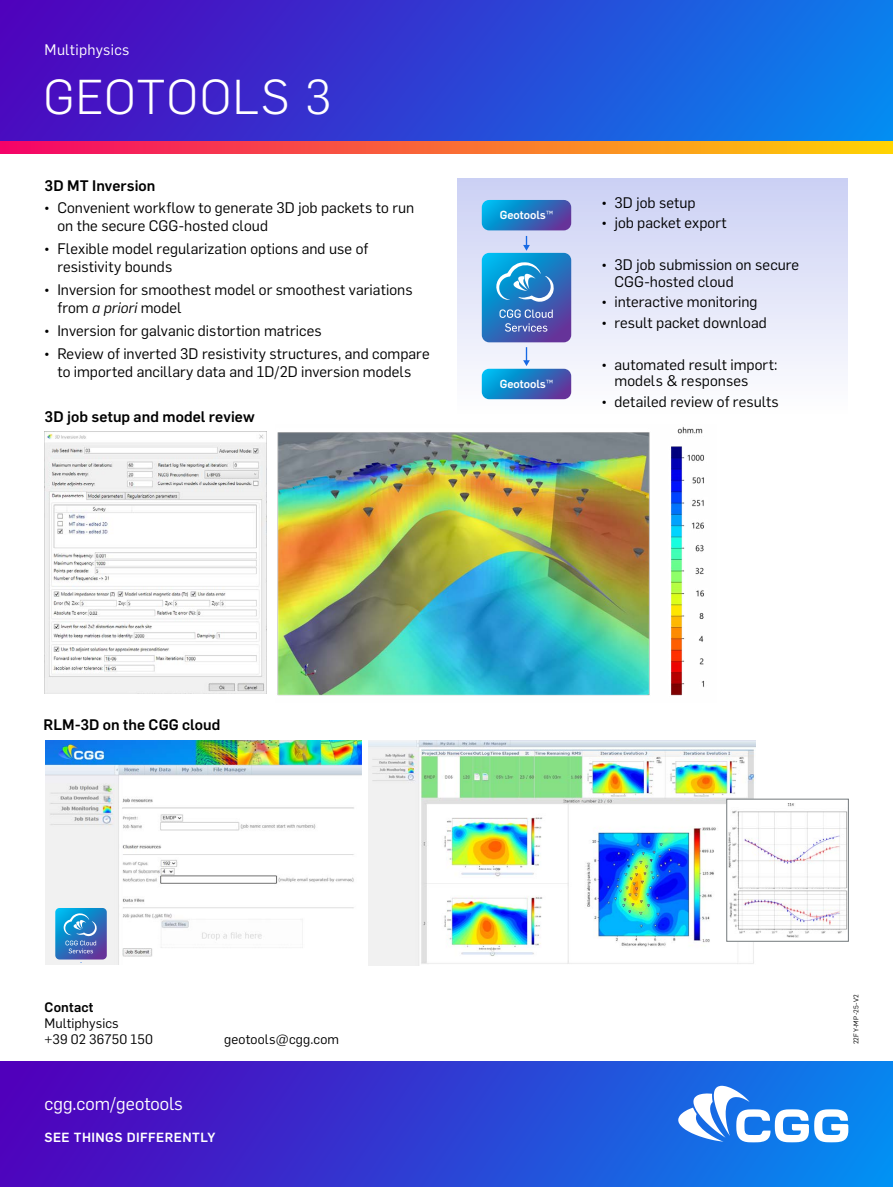
<style>
.page{position:relative;width:893px;height:1187px;background:#fff}
.page>*{position:absolute;margin:0;border:0;box-sizing:border-box;transform-origin:0 0}
.t1{font:300 48px "Flama";letter-spacing:.03em;color:#fff}
.t2{font:18px "Flama";color:#fff}
.t3{font:15px/23.1px "Flama";letter-spacing:.005em;color:#000}
.t4{font:500 15px "Flama";letter-spacing:.005em;color:#000}
.t5{font:15px "Flama";letter-spacing:.02em;color:#fff}
.t6{font:13.5px/16.2px "Flama";letter-spacing:.01em;color:#000}
.t7{font:500 13.5px "Flama";letter-spacing:.015em;color:#000}
.t8{font:500 13.05px "Flama";letter-spacing:.035em;color:#fff}
.t9{font:500 11.55px "Flama";color:#fff}
.t10{font:6.75px "Flama";letter-spacing:.05em;color:#000}
.s1{font-weight:500}
.s2{font-family:"Geogrotesque Slab";font-weight:300}
.s3{font-style:italic}
.s4{font-weight:400}
</style>
<div class="page">
<div style="left:0;top:1061px;width:893px;height:125px;background:linear-gradient(to right,#5300b9,#0688f0)"></div>
<svg style="left:678px;top:1085px;width:170px;height:57px"></svg>
<div style="left:0;top:0;width:893px;height:146px;background:linear-gradient(to right,#4f02bc,#0982ee)"></div>
<svg style="left:0;top:142px;width:893px;height:11px;background:#f96b35"></svg>
<img style="left:45px;top:740px;width:316px;height:224px">
<div style="left:457px;top:179px;width:391px;height:237px;background:linear-gradient(to bottom,#cbd0f4,#fefefe)"></div>
<img style="left:45px;top:431px;width:222px;height:263px">
<img style="left:277px;top:426px;width:428px;height:270px">
<svg style="left:482px;top:200px;width:89px;height:30px;background:#2776c0"></svg>
<svg style="left:482px;top:236px;width:89px;height:163px"></svg>
<svg style="left:55px;top:907px;width:52px;height:56px;background:#4a8bc9"></svg>
<img style="left:369px;top:740px;width:387px;height:225px">
<div style="left:727px;top:799px;width:121px;height:142px;background:#fff"></div>
<img style="left:728px;top:803px;width:119px;height:134px">
<div style="left:726px;top:798px;width:123px;height:143px;border:1px solid #73797c"></div>
<p class="t5" style="left:45px;top:39px;width:86px">Multiphysics</p>
<h1 class="t1" style="left:43px;top:61px;width:289px">GEOTOOLS 3</h1>
<p class="t3" style="left:45px;top:173px;width:371px;line-height:22.2px"><span class="s1">3D MT Inversion<br></span><span class="s2">¬</span> Convenient workflow to generate 3D job packets to run</p>
<p class="t3" style="left:45px;top:213px;width:325px;text-indent:13px">on the secure CGG-hosted cloud<br><span class="s2">¬</span> Flexible model regularization options and use of</p>
<p class="t3" style="left:45px;top:254px;width:369px;text-indent:13px">resistivity bounds<br><span class="s2">¬</span> Inversion for smoothest model or smoothest variations</p>
<p class="t3" style="left:45px;top:295px;width:387px;text-indent:13px">from <span class="s3">a priori</span> model<br><span class="s2">¬</span> Inversion for galvanic distortion matrices<br><span class="s2">¬</span> Review of inverted 3D resistivity structures, and compare</p>
<p class="t3" style="left:57px;top:360px;width:356px">to imported ancillary data and 1D/2D inversion models</p>
<p class="t4" style="left:45px;top:405px;width:212px">3D job setup and model review</p>
<p class="t9" style="left:500px;top:206px;width:55px">Geotools<span class="s4">™</span></p>
<p class="t9" style="left:500px;top:375px;width:55px">Geotools<span class="s4">™</span></p>
<p class="t3" style="left:602px;top:191px;width:127px;line-height:20.7px"><span class="s2">¬</span> 3D job setup<br><span class="s2">¬</span> job packet export</p>
<p class="t3" style="left:614px;top:256px;width:186px;line-height:16.5px;text-indent:-13px"><span class="s2">¬</span> 3D job submission on secure<br>CGG-hosted cloud</p>
<p class="t3" style="left:602px;top:291px;width:167px;line-height:20.7px"><span class="s2">¬</span> interactive monitoring<br><span class="s2">¬</span> result packet download</p>
<p class="t3" style="left:614px;top:355px;width:165px;line-height:16.5px;text-indent:-13px"><span class="s2">¬</span> automated result import: models &amp; responses</p>
<p class="t3" style="left:602px;top:389px;width:179px"><span class="s2">¬</span> detailed review of results</p>
<p class="t4" style="left:43px;top:713px;width:179px">RLM-3D on the CGG cloud</p>
<p class="t7" style="left:45px;top:997px;width:50px">Contact</p>
<p class="t6" style="left:45px;top:1014px;width:110px">Multiphysics<br>+39 02 36750 150</p>
<p class="t6" style="left:224px;top:1030px;width:116px">geotools@cgg.com</p>
<p class="t2" style="left:45px;top:1089px;width:140px">cgg.com/geotools</p>
<p class="t8" style="left:44px;top:1127px;width:172px">SEE THINGS DIFFERENTLY</p>
<p class="t10" style="left:851px;top:1044px;width:52px;rotate:-90deg">22FY-MP-25-V2</p>
</div>
